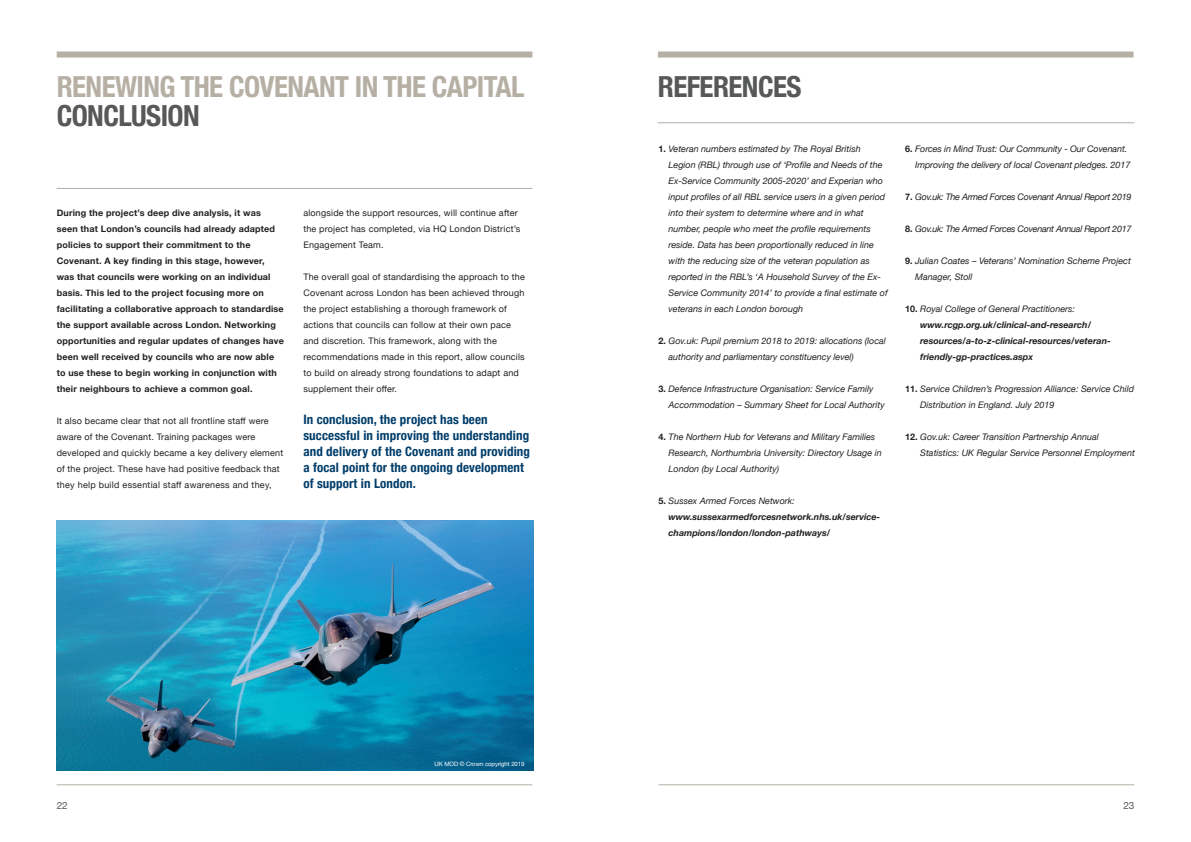
<style>
.page{position:relative;width:1191px;height:842px;background:#fff}
.page>*{position:absolute;margin:0;border:0;box-sizing:border-box;transform-origin:0 0}
.t1{font:700 condensed 29px "Helvetica Neue";letter-spacing:-.02em;color:#b6afa4}
.t2{font:700 condensed 29px "Helvetica Neue";letter-spacing:-.02em;color:#57585a}
.t3{font:700 condensed 13px/16px "Helvetica Neue";letter-spacing:.01em;color:#003d6a}
.t4{font:10px "Helvetica Neue";color:#57585a}
.t5{font:italic 9px/16px "Helvetica Neue";color:#231f20}
.t6{font:9px/16px "Helvetica Neue";letter-spacing:.02em;color:#231f20}
.t7{font:700 9px/16px "Helvetica Neue";letter-spacing:.02em;color:#231f20}
.t8{font:italic 700 9px/16px "Helvetica Neue";color:#231f20}
.t9{font:italic 9px "Helvetica Neue";letter-spacing:-.03em;color:#231f20}
.t10{font:6px "Helvetica Neue";letter-spacing:-.01em;color:#fff}
.s1{font-weight:700;font-style:normal}
.s2{font-style:normal}
.s3{font-weight:400}
</style>
<div class="page">
<hr style="left:658px;top:784px;width:476px;height:1px;background:#b6afa4">
<hr style="left:57px;top:784px;width:475px;height:1px;background:#b6afa4">
<div style="left:658px;top:52px;width:475px;height:6px;background:#b6afa4"></div>
<hr style="left:658px;top:122px;width:476px;height:1px;background:#b6afa4">
<div style="left:57px;top:52px;width:475px;height:6px;background:#b6afa4"></div>
<hr style="left:57px;top:188px;width:475px;height:1px;background:#b6afa4">
<img style="left:57px;top:520px;width:476px;height:251px">
<h1 class="t1" style="left:57px;top:63px;width:469px">RENEWING THE COVENANT IN THE CAPITAL</h1>
<h1 class="t2" style="left:57px;top:92px;width:145px">CONCLUSION</h1>
<p class="t7" style="left:57px;top:205px;width:229px">During the project’s deep dive analysis, it was seen that London’s councils had already adapted policies to support their commitment to the Covenant. A key finding in this stage, however, was that councils were working on an individual basis. This led to the project focusing more on facilitating a collaborative approach to standardise the support available across London. Networking opportunities and regular updates of changes have been well received by councils who are now able to use these to begin working in conjunction with their neighbours to achieve a common goal.</p>
<p class="t6" style="left:57px;top:413px;width:228px">It also became clear that not all frontline staff were aware of the Covenant. Training packages were developed and quickly became a key delivery element of the project. These have had positive feedback that they help build essential staff awareness and they,</p>
<p class="t6" style="left:303px;top:205px;width:218px">alongside the support resources, will continue after the project has completed, via HQ London District’s<br>Engagement Team.</p>
<p class="t6" style="left:303px;top:269px;width:223px">The overall goal of standardising the approach to the Covenant across London has been achieved through the project establishing a thorough framework of actions that councils can follow at their own pace and discretion. This framework, along with the recommendations made in this report, allow councils to build on already strong foundations to adapt and supplement their offer.</p>
<h2 class="t3" style="left:303px;top:411px;width:228px">In conclusion, the project has been successful in improving the understanding and delivery of the Covenant and providing a focal point for the ongoing development of support in London.</h2>
<p class="t10" style="left:434px;top:760px;width:91px">UK MOD © Crown copyright 2019</p>
<h1 class="t2" style="left:658px;top:63px;width:145px">REFERENCES</h1>
<p class="t5" style="left:668px;top:141px;width:221px;text-indent:-10px"><span class="s1">1.</span> Veteran numbers estimated by The Royal British Legion (RBL) through use of ‘Profile and Needs of the Ex-Service Community 2005-2020’ and Experian who input profiles of all RBL service users in a given period into their system to determine where and in what number, people who meet the profile requirements reside. Data has been proportionally reduced in line with the reducing size of the veteran population as reported in the RBL’s ‘A Household Survey of the Ex-Service Community 2014’ to provide a final estimate of veterans in each London borough</p>
<p class="t5" style="left:668px;top:333px;width:219px;text-indent:-10px"><span class="s1">2.</span> Gov.uk: Pupil premium 2018 to 2019: allocations (local authority and parliamentary constituency level)</p>
<p class="t5" style="left:668px;top:381px;width:218px;text-indent:-10px"><span class="s1">3.</span> Defence Infrastructure Organisation: Service Family<br>Accommodation – Summary Sheet for Local Authority</p>
<p class="t5" style="left:668px;top:429px;width:215px;text-indent:-10px"><span class="s1">4.</span> The Northern Hub for Veterans and Military Families<br>Research, Northumbria University: Directory Usage in<br>London (by Local Authority)</p>
<p class="t8" style="left:668px;top:493px;width:213px;text-indent:-10px"><span class="s2">5.</span> <span class="s3">Sussex Armed Forces Network: </span>www.sussexarmedforcesnetwork.nhs.uk/service&shy;champions/london/london-pathways/</p>
<p class="t5" style="left:915px;top:141px;width:217px;text-indent:-10px"><span class="s1">6.</span> Forces in Mind Trust: Our Community - Our Covenant.<br>Improving the delivery of local Covenant pledges. 2017</p>
<p class="t9" style="left:905px;top:190px;width:228px"><span class="s1">7.</span> Gov.uk: The Armed Forces Covenant Annual Report 2019</p>
<p class="t9" style="left:905px;top:222px;width:228px"><span class="s1">8.</span> Gov.uk: The Armed Forces Covenant Annual Report 2017</p>
<p class="t5" style="left:915px;top:253px;width:217px;text-indent:-10px"><span class="s1">9.</span> Julian Coates – Veterans’ Nomination Scheme Project<br>Manager, Stoll</p>
<p class="t8" style="left:920px;top:301px;width:192px;text-indent:-15px"><span class="s2">10.</span> <span class="s3">Royal College of General Practitioners: </span>www.rcgp.org.uk/clinical-and-research/ resources/a-to-z-clinical-resources/veteran&shy;friendly-gp-practices.aspx</p>
<p class="t5" style="left:920px;top:381px;width:215px;text-indent:-15px"><span class="s1">11.</span> Service Children’s Progression Alliance: Service Child<br>Distribution in England. July 2019</p>
<p class="t5" style="left:920px;top:429px;width:216px;text-indent:-15px"><span class="s1">12.</span> Gov.uk: Career Transition Partnership Annual<br>Statistics: UK Regular Service Personnel Employment</p>
<p class="t4" style="left:57px;top:798px;width:12px">22</p>
<p class="t4" style="left:1123px;top:798px;width:12px">23</p>
</div>
